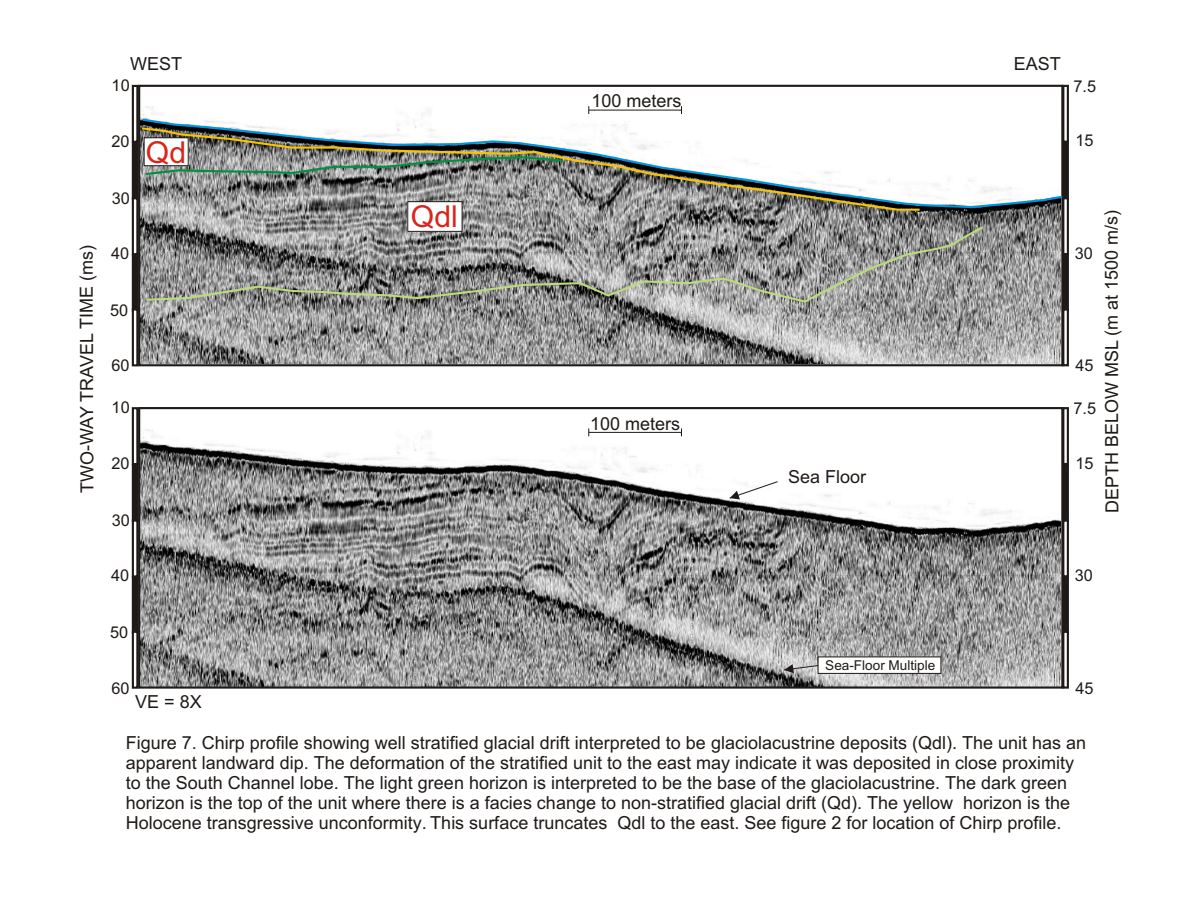
<style>
.page{position:relative;width:1188px;height:918px;background:#fff}
.page>*{position:absolute;margin:0;border:0;box-sizing:border-box;transform-origin:0 0}
.t1{font:30.3px "Arial";color:#d9261c}
.t2{font:18px/20.1px "Arial";color:#1f1a17}
.t3{font:16.35px "Arial";color:#1f1a17}
.t4{font:13.5px "Arial";color:#1f1a17}
</style>
<div class="page">
<img style="left:141px;top:428px;width:919px;height:258px">
<div style="left:138px;top:407px;width:925px;height:282px;border:2px solid #1f1a17"></div>
<img style="left:141px;top:106px;width:919px;height:257px">
<div style="left:138px;top:85px;width:925px;height:281px;border:2px solid #1f1a17"></div>
<svg style="left:140px;top:117px;width:922px;height:92px"></svg>
<svg style="left:140px;top:126px;width:782px;height:86px"></svg>
<svg style="left:144px;top:155px;width:421px;height:21px;background:#7b8b81"></svg>
<svg style="left:144px;top:225px;width:841px;height:79px;background:#8b8c8a"></svg>
<svg style="left:132px;top:85px;width:6px;height:57px"></svg>
<svg style="left:1062px;top:85px;width:7px;height:56px"></svg>
<div style="left:132px;top:142px;width:6px;height:58px;background:#1f1a17"></div>
<div style="left:1062px;top:141px;width:7px;height:58px;background:#1f1a17;border:2px solid #1f1a17"></div>
<svg style="left:132px;top:197px;width:6px;height:57px"></svg>
<svg style="left:1062px;top:197px;width:7px;height:57px"></svg>
<div style="left:132px;top:254px;width:6px;height:58px;background:#1f1a17"></div>
<div style="left:1062px;top:254px;width:7px;height:58px;background:#1f1a17;border:2px solid #1f1a17"></div>
<svg style="left:132px;top:308px;width:6px;height:58px"></svg>
<svg style="left:1062px;top:308px;width:7px;height:58px"></svg>
<hr style="left:589px;top:110px;width:93px;height:1px;background:#1f1a17">
<svg style="left:132px;top:407px;width:6px;height:57px"></svg>
<svg style="left:1062px;top:407px;width:7px;height:57px"></svg>
<div style="left:132px;top:464px;width:6px;height:58px;background:#1f1a17"></div>
<div style="left:1062px;top:464px;width:7px;height:58px;background:#1f1a17;border:2px solid #1f1a17"></div>
<svg style="left:132px;top:520px;width:6px;height:56px"></svg>
<svg style="left:1062px;top:519px;width:7px;height:57px"></svg>
<div style="left:132px;top:576px;width:6px;height:58px;background:#1f1a17"></div>
<div style="left:1062px;top:576px;width:7px;height:58px;background:#1f1a17;border:2px solid #1f1a17"></div>
<svg style="left:132px;top:631px;width:6px;height:58px"></svg>
<svg style="left:1062px;top:631px;width:7px;height:58px"></svg>
<hr style="left:589px;top:432px;width:93px;height:1px;background:#1f1a17">
<svg style="left:729px;top:481px;width:49px;height:18px"></svg>
<svg style="left:784px;top:664px;width:34px;height:9px"></svg>
<div style="left:818px;top:657px;width:123px;height:17px;background:#fff;border:1px solid #1f1a17"></div>
<div style="left:408px;top:202px;width:54px;height:29px;background:#fff"></div>
<div style="left:408px;top:202px;width:54px;height:30px;border:1px solid #1f1a17"></div>
<div style="left:144px;top:138px;width:44px;height:28px;background:#fff"></div>
<div style="left:144px;top:138px;width:44px;height:28px;border:1px solid #1f1a17"></div>
<p class="t2" style="left:78px;top:493px;width:249px;rotate:-90deg">TWO W- AY TRAVEL T MI E m( s)</p>
<p class="t2" style="left:130px;top:56px;width:54px">WEST</p>
<p class="t2" style="left:1014px;top:56px;width:49px">EAST</p>
<p class="t3" style="left:112px;top:79px;width:20px">10</p>
<p class="t3" style="left:1074px;top:80px;width:24px">7.5</p>
<p class="t2" style="left:591px;top:93px;width:92px">100 meters</p>
<p class="t3" style="left:111px;top:135px;width:20px">20</p>
<p class="t3" style="left:1075px;top:135px;width:20px">15</p>
<h1 class="t1" style="left:146px;top:141px;width:42px">Qd</h1>
<p class="t3" style="left:112px;top:192px;width:20px">30</p>
<h1 class="t1" style="left:411px;top:205px;width:49px">Qdl</h1>
<p class="t3" style="left:111px;top:247px;width:20px">40</p>
<p class="t3" style="left:1075px;top:247px;width:20px">30</p>
<p class="t3" style="left:110px;top:304px;width:20px">50</p>
<p class="t3" style="left:111px;top:359px;width:20px">60</p>
<p class="t3" style="left:1075px;top:359px;width:20px">45</p>
<p class="t3" style="left:112px;top:401px;width:20px">10</p>
<p class="t3" style="left:1074px;top:402px;width:24px">7.5</p>
<p class="t2" style="left:590px;top:415px;width:92px">100 meters</p>
<p class="t3" style="left:111px;top:457px;width:20px">20</p>
<p class="t3" style="left:1075px;top:457px;width:20px">15</p>
<p class="t2" style="left:788px;top:468px;width:80px">Sea Floor</p>
<p class="t3" style="left:112px;top:514px;width:20px">30</p>
<p class="t2" style="left:1103px;top:513px;width:305px;rotate:-90deg">DEPTH BELOW MSL m( at 1500 m/s)</p>
<p class="t3" style="left:111px;top:570px;width:20px">40</p>
<p class="t3" style="left:1075px;top:569px;width:20px">30</p>
<p class="t3" style="left:110px;top:626px;width:20px">50</p>
<p class="t4" style="left:825px;top:660px;width:112px">Sea-Floor Multiple</p>
<p class="t3" style="left:111px;top:682px;width:20px">60</p>
<p class="t3" style="left:1075px;top:682px;width:20px">45</p>
<p class="t2" style="left:135px;top:693px;width:68px">VE = 8X</p>
<p class="t2" style="left:126px;top:734px;width:962px">Figure 7. Chirp profile showing well stratified glacial drift interpreted to be glaciolacustrine deposits (Qdl). The unit has an apparent landward dip. The deformation of the stratified unit to the east may indicate it was deposited in close proximity to the South Channel lobe. The light green horizon is interpreted to be the base of the glaciolacustrine. The dark green horizon is the top of the unit where there is a facies change to non-stratified glacial drift (Qd). The yellow horizon is the Holocene transgressive unconformity. This surface truncates Qdl to the east. See figure 2 for location of Chirp profile.</p>
</div>
